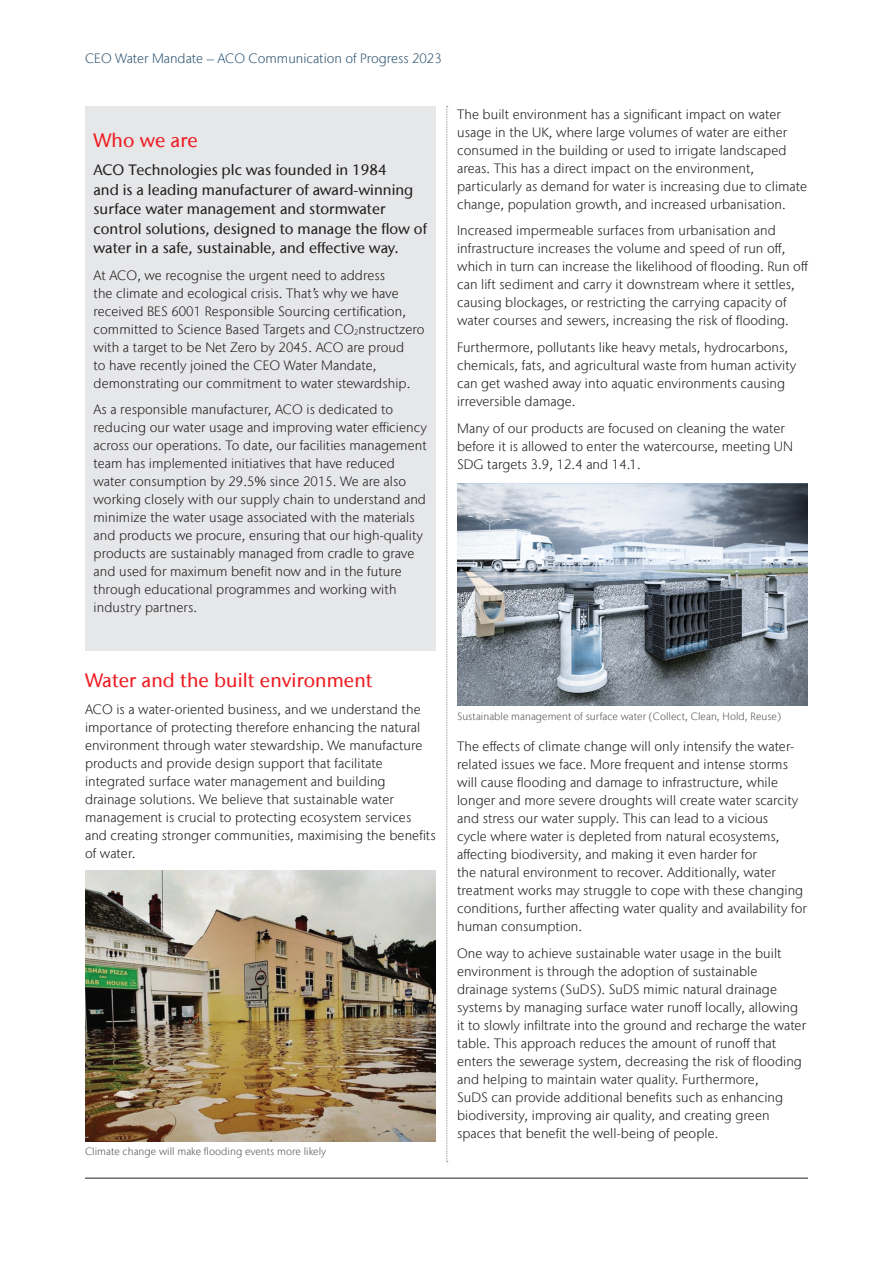
<style>
.page{position:relative;width:893px;height:1263px;background:#fff}
.page>*{position:absolute;margin:0;border:0;box-sizing:border-box;transform-origin:0 0}
.Sub_Headings-A{font:500 19.5px "Stone Sans IIITC Com";letter-spacing:.005em;color:#ee1d23}
.Front_Page_Introduct{font:500 15px/19.5px "Stone Sans IIITC Com";color:#231f20}
.Body_copy{font:300 13.5px/18px "Stone Sans IIITC Com";letter-spacing:.005em;color:#231f20}
.t1{font:300 13.5px "Stone Sans IIITC Com";color:#335875}
.Image_text{font:300 10.5px "Stone Sans IIITC Com";letter-spacing:.005em;color:#57585a}
</style>
<div class="page">
<hr style="left:85px;top:1178px;width:723px;height:1px;background:#231f20">
<svg style="left:446px;top:106px;width:2px;height:1056px"></svg>
<div style="left:85px;top:106px;width:351px;height:545px;background:#e6e7e9"></div>
<img style="left:85px;top:871px;width:351px;height:271px">
<img style="left:457px;top:484px;width:351px;height:222px">
<p class="t1" style="left:85px;top:50px;width:358px">CEO Water Mandate – ACO Communication of Progress 2023</p>
<p class="Sub_Headings-A" style="left:94px;top:128px;width:106px">Who we are</p>
<p class="Front_Page_Introduct" style="left:94px;top:160px;width:335px">ACO Technologies plc was founded in 1984<br>and is a leading manufacturer of award-winning surface water management and stormwater control solutions, designed to manage the flow of water in a safe, sustainable, and effective way.</p>
<p class="Body_copy" style="left:94px;top:266px;width:333px">At ACO, we recognise the urgent need to address<br>the climate and ecological crisis. That’s why we have received BES 6001 Responsible Sourcing certification, committed to Science Based Targets and CO<sub>2</sub>nstructzero with a target to be Net Zero by 2045. ACO are proud<br>to have recently joined the CEO Water Mandate, demonstrating our commitment to water stewardship.</p>
<p class="Body_copy" style="left:94px;top:400px;width:335px">As a responsible manufacturer, ACO is dedicated to reducing our water usage and improving water efficiency across our operations. To date, our facilities management team has implemented initiatives that have reduced water consumption by 29.5% since 2015. We are also working closely with our supply chain to understand and minimize the water usage associated with the materials and products we procure, ensuring that our high-quality products are sustainably managed from cradle to grave and used for maximum benefit now and in the future through educational programmes and working with industry partners.</p>
<p class="Body_copy" style="left:457px;top:105px;width:352px">The built environment has a significant impact on water usage in the UK, where large volumes of water are either consumed in the building or used to irrigate landscaped areas. This has a direct impact on the environment, particularly as demand for water is increasing due to climate change, population growth, and increased urbanisation.</p>
<p class="Body_copy" style="left:457px;top:222px;width:352px">Increased impermeable surfaces from urbanisation and infrastructure increases the volume and speed of run off, which in turn can increase the likelihood of flooding. Run off can lift sediment and carry it downstream where it settles, causing blockages, or restricting the carrying capacity of water courses and sewers, increasing the risk of flooding.</p>
<p class="Body_copy" style="left:457px;top:338px;width:341px">Furthermore, pollutants like heavy metals, hydrocarbons, chemicals, fats, and agricultural waste from human activity can get washed away into aquatic environments causing irreversible damage.</p>
<p class="Body_copy" style="left:457px;top:419px;width:337px">Many of our products are focused on cleaning the water before it is allowed to enter the watercourse, meeting UN<br>SDG targets 3.9, 12.4 and 14.1.</p>
<p class="Sub_Headings-A" style="left:85px;top:668px;width:289px">Water and the built environment</p>
<p class="Body_copy" style="left:85px;top:700px;width:352px">ACO is a water-oriented business, and we understand the importance of protecting therefore enhancing the natural environment through water stewardship. We manufacture products and provide design support that facilitate integrated surface water management and building drainage solutions. We believe that sustainable water management is crucial to protecting ecosystem services and creating stronger communities, maximising the benefits of water.</p>
<p class="Image_text" style="left:85px;top:1144px;width:243px">Climate change will make flooding events more likely</p>
<p class="Image_text" style="left:457px;top:710px;width:325px">Sustainable management of surface water (Collect, Clean, Hold, Reuse)</p>
<p class="Body_copy" style="left:457px;top:737px;width:351px">The effects of climate change will only intensify the water&shy;related issues we face. More frequent and intense storms will cause flooding and damage to infrastructure, while longer and more severe droughts will create water scarcity and stress our water supply. This can lead to a vicious<br>cycle where water is depleted from natural ecosystems, affecting biodiversity, and making it even harder for<br>the natural environment to recover. Additionally, water treatment works may struggle to cope with these changing conditions, further affecting water quality and availability for human consumption.</p>
<p class="Body_copy" style="left:457px;top:944px;width:350px">One way to achieve sustainable water usage in the built environment is through the adoption of sustainable drainage systems (SuDS). SuDS mimic natural drainage systems by managing surface water runoff locally, allowing it to slowly infiltrate into the ground and recharge the water table. This approach reduces the amount of runoff that enters the sewerage system, decreasing the risk of flooding and helping to maintain water quality. Furthermore,<br>SuDS can provide additional benefits such as enhancing biodiversity, improving air quality, and creating green spaces that benefit the well-being of people.</p>
</div>
